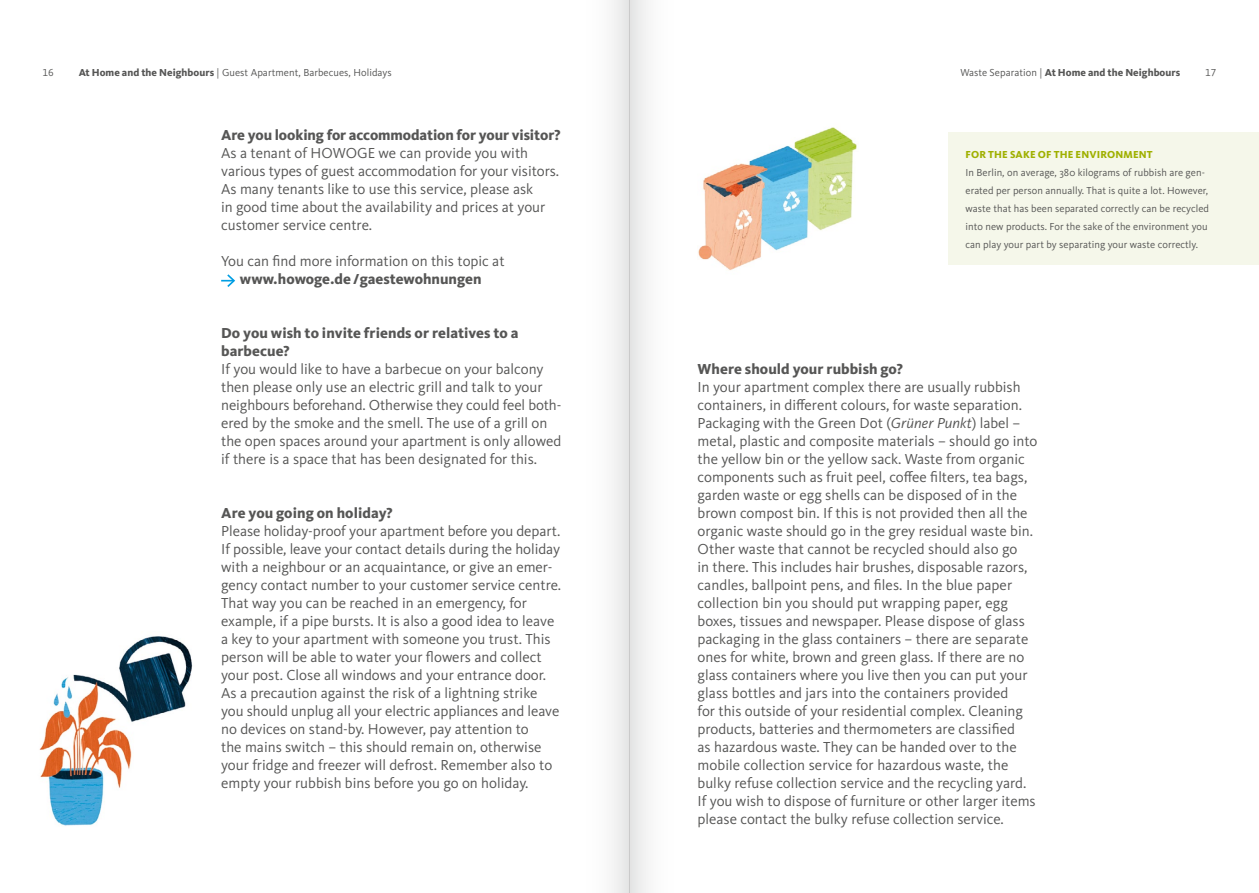
<style>
.page{position:relative;width:1259px;height:893px;background:#fff}
.page>*{position:absolute;margin:0;border:0;box-sizing:border-box;transform-origin:0 0}
.t1{font:15px/18px "Kievit OT";color:#565655}
.t2{font:800 15px/18px "Kievit OT";color:#565655}
.t3{font:10.5px/18px "Kievit OT";letter-spacing:.005em;color:#565655}
.t4{font:800 10.5px "Kievit OT";letter-spacing:.005em;color:#565655}
.t5{font:800 10.5px "Kievit OT";letter-spacing:.015em;color:#9fb000}
.s1{font-weight:800}
.s2{font-weight:400}
.s3{font-style:italic}
</style>
<div class="page">
<div style="left:629px;top:0;width:57px;height:893px;background:linear-gradient(to right,#e9e9e9,#fff)"></div>
<div style="left:573px;top:0;width:56px;height:893px;background:linear-gradient(to right,#fff,#ebecec)"></div>
<svg style="left:221px;top:274px;width:14px;height:13px"></svg>
<div style="left:948px;top:133px;width:311px;height:132px;background:#f5f7ea"></div>
<img style="left:39px;top:636px;width:154px;height:190px">
<img style="left:698px;top:127px;width:159px;height:144px">
<p class="t3" style="left:79px;top:64px;width:314px"><span class="s1">At Home and the Neighbours</span> | Guest Apartment, Barbecues, Holidays</p>
<p class="t4" style="left:960px;top:66px;width:221px"><span class="s2">Waste Separation |</span> At Home and the Neighbours</p>
<p class="t3" style="left:43px;top:64px;width:13px">16</p>
<p class="t3" style="left:1205px;top:64px;width:13px">17</p>
<p class="t2" style="left:221px;top:126px;width:341px">Are you looking for accommodation for your visitor?</p>
<p class="t1" style="left:221px;top:144px;width:339px">As a tenant of HOWOGE we can provide you with various types of guest accommodation for your visitors.<br>As many tenants like to use this service, please ask<br>in good time about the availability and prices at your customer service centre.</p>
<p class="t1" style="left:221px;top:252px;width:285px">You can find more information on this topic at</p>
<p class="t2" style="left:240px;top:270px;width:243px">www.howoge.de/gaestewohnungen</p>
<p class="t2" style="left:221px;top:324px;width:299px">Do you wish to invite friends or relatives to a barbecue?</p>
<p class="t1" style="left:221px;top:360px;width:342px">If you would like to have a barbecue on your balcony then please only use an electric grill and talk to your neighbours beforehand. Otherwise they could feel both&shy;ered by the smoke and the smell. The use of a grill on the open spaces around your apartment is only allowed if there is a space that has been designated for this.</p>
<p class="t2" style="left:221px;top:504px;width:173px">Are you going on holiday?</p>
<p class="t1" style="left:221px;top:522px;width:341px">Please holiday-proof your apartment before you depart.<br>If possible, leave your contact details during the holiday with a neighbour or an acquaintance, or give an emer&shy;gency contact number to your customer service centre.<br>That way you can be reached in an emergency, for example, if a pipe bursts. It is also a good idea to leave a key to your apartment with someone you trust. This person will be able to water your flowers and collect your post. Close all windows and your entrance door.<br>As a precaution against the risk of a lightning strike you should unplug all your electric appliances and leave no devices on stand-by. However, pay attention to<br>the mains switch – this should remain on, otherwise your fridge and freezer will defrost. Remember also to empty your rubbish bins before you go on holiday.</p>
<p class="t5" style="left:965px;top:148px;width:189px">FOR THE SAKE OF THE ENVIRONMENT</p>
<p class="t3" style="left:965px;top:164px;width:245px">In Berlin, on average, 380 kilograms of rubbish are gen&shy;erated per person annually. That is quite a lot. However, waste that has been separated correctly can be recycled into new products. For the sake of the environment you can play your part by separating your waste correctly.</p>
<p class="t2" style="left:697px;top:360px;width:207px">Where should your rubbish go?</p>
<p class="t1" style="left:697px;top:378px;width:341px">In your apartment complex there are usually rubbish containers, in different colours, for waste separation.<br>Packaging with the Green Dot (<span class="s3">Grüner Punkt</span>) label – metal, plastic and composite materials – should go into the yellow bin or the yellow sack. Waste from organic components such as fruit peel, coffee filters, tea bags, garden waste or egg shells can be disposed of in the brown compost bin. If this is not provided then all the organic waste should go in the grey residual waste bin.<br>Other waste that cannot be recycled should also go<br>in there. This includes hair brushes, disposable razors, candles, ballpoint pens, and files. In the blue paper collection bin you should put wrapping paper, egg boxes, tissues and newspaper. Please dispose of glass packaging in the glass containers – there are separate ones for white, brown and green glass. If there are no glass containers where you live then you can put your glass bottles and jars into the containers provided<br>for this outside of your residential complex. Cleaning products, batteries and thermometers are classified<br>as hazardous waste. They can be handed over to the mobile collection service for hazardous waste, the bulky refuse collection service and the recycling yard.<br>If you wish to dispose of furniture or other larger items please contact the bulky refuse collection service.</p>
</div>
